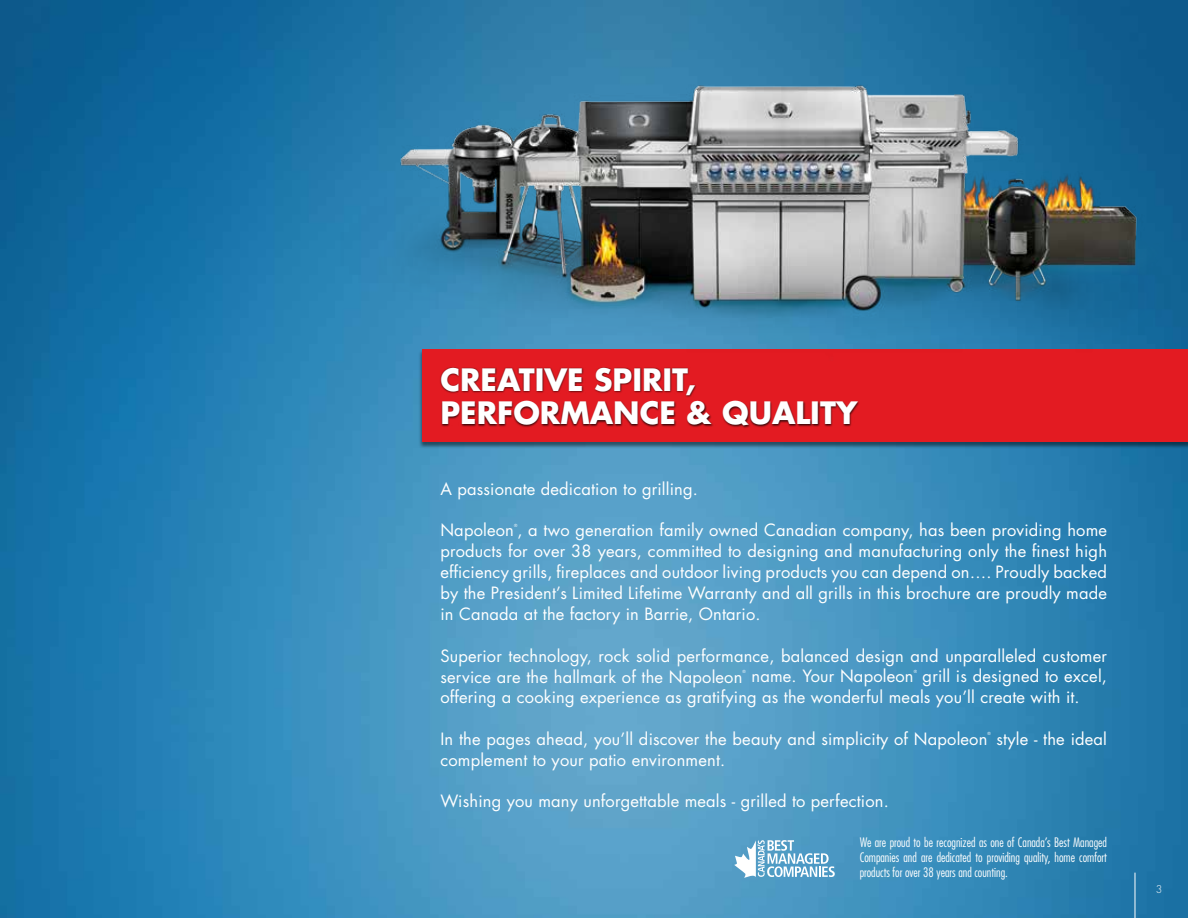
<style>
.page{position:relative;width:1188px;height:918px;background:#fff}
.page>*{position:absolute;margin:0;border:0;box-sizing:border-box;transform-origin:0 0}
.t1{font:700 30px/33px "Futura Std";color:#fff}
.t2{font:16.5px/21px "Futura Std";letter-spacing:.01em;color:#fff}
.t3{font:300 condensed 12.75px/15px "Futura Std";color:#fff;text-align:justify}
.t4{font:300 10.5px "Futura Std";color:#fff}
.t5{font:4.2px "Futura Std";color:#fff}
</style>
<div class="page">
<img style="left:0;top:0;width:1188px;height:918px">
<img style="left:324px;top:0;width:864px;height:478px">
<svg style="left:734px;top:840px;width:101px;height:38px"></svg>
<hr style="left:1135px;top:873px;width:1px;height:45px;background:#fff">
<h1 class="t1" style="left:440px;top:363px;width:419px">CREATIVE SPIRIT,<br>PERFORMANCE &amp; QUALITY</h1>
<p class="t2" style="left:440px;top:479px;width:259px">A passionate dedication to grilling.</p>
<p class="t2" style="left:440px;top:520px;width:668px">Napoleon , a two generation family owned Canadian company, has been providing home</p>
<p class="t5" style="left:514px;top:523px;width:5px">®</p>
<p class="t2" style="left:440px;top:541px;width:668px;text-align:justify">products for over 38 years, committed to designing and manufacturing only the finest high efficiency grills, fireplaces and outdoor living products you can depend on…. Proudly backed by the President’s Limited Lifetime Warranty and all grills in this brochure are proudly made in Canada at the factory in Barrie, Ontario.</p>
<p class="t2" style="left:440px;top:645px;width:668px">Superior technology, rock solid performance, balanced design and unparalleled customer service are the hallmark of the Napoleon</p>
<p class="t2" style="left:440px;top:666px;width:668px;text-indent:482px">grill is designed to excel, offering a cooking experience as gratifying as the wonderful meals you’ll create with it.</p>
<p class="t2" style="left:440px;top:728px;width:549px">In the pages ahead, you’ll discover the beauty and simplicity of Napoleon</p>
<p class="t5" style="left:988px;top:731px;width:5px">®</p>
<p class="t2" style="left:997px;top:728px;width:112px">style - the ideal</p>
<p class="t2" style="left:440px;top:749px;width:286px">complement to your patio environment.</p>
<p class="t2" style="left:440px;top:791px;width:450px">Wishing you many unforgettable meals - grilled to perfection.</p>
<p class="t3" style="left:860px;top:835px;width:249px">We are proud to be recognized as one of Canada’s Best Managed Companies and are dedicated to providing quality, home comfort products for over 38 years and counting.</p>
<p class="t5" style="left:743px;top:669px;width:5px">®</p>
<p class="t2" style="left:752px;top:666px;width:164px">name. Your Napoleon</p>
<p class="t5" style="left:914px;top:669px;width:5px">®</p>
<p class="t4" style="left:1156px;top:883px;width:8px">3</p>
</div>
